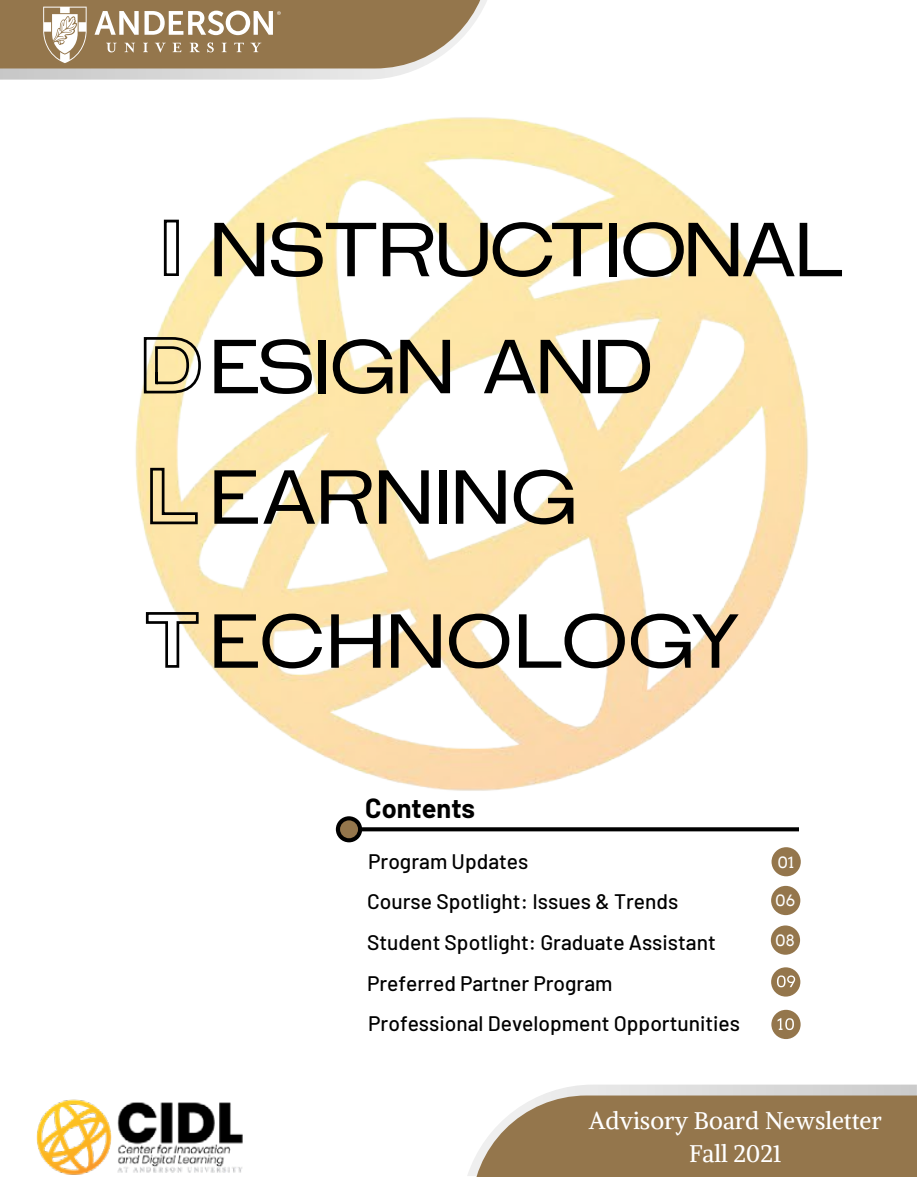
<style>
.page{position:relative;width:918px;height:1188px;background:#fff}
.page>*{position:absolute;margin:0;border:0;box-sizing:border-box;transform-origin:0 0}
.t1{font:700 27px "Barlow";color:#000}
.t2{font:24px/32.7px "Alike";color:#fff;text-align:center}
.t3{font:500 21px/40.7px "Barlow";color:#000}
.t4{font:15.6px "Arvo";color:#fff}
</style>
<div class="page">
<img style="left:135px;top:117px;width:782px;height:968px">
<svg style="left:467px;top:1085px;width:450px;height:91px;background:#a58d6c"></svg>
<div style="left:771px;top:925px;width:29px;height:30px;background:#94764c;border-radius:50%"></div>
<div style="left:771px;top:886px;width:29px;height:29px;background:#94764c;border-radius:50%"></div>
<div style="left:771px;top:967px;width:29px;height:30px;background:#94764c;border-radius:50%"></div>
<svg style="left:336px;top:816px;width:465px;height:60px"></svg>
<svg style="left:144px;top:337px;width:57px;height:56px;background:#bbaf8b"></svg>
<svg style="left:150px;top:468px;width:47px;height:56px"></svg>
<svg style="left:146px;top:612px;width:53px;height:56px"></svg>
<div style="left:164px;top:220px;width:14px;height:56px;border:3px solid #000"></div>
<div style="left:771px;top:1010px;width:30px;height:29px;background:#94764c;border-radius:50%"></div>
<svg style="left:214px;top:223px;width:50px;height:53px;background:#8c8363"></svg>
<svg style="left:271px;top:222px;width:105px;height:55px"></svg>
<svg style="left:383px;top:223px;width:50px;height:53px"></svg>
<svg style="left:439px;top:222px;width:163px;height:55px"></svg>
<div style="left:609px;top:223px;width:8px;height:53px;background:#000"></div>
<svg style="left:623px;top:222px;width:219px;height:55px"></svg>
<svg style="left:214px;top:339px;width:98px;height:55px"></svg>
<div style="left:318px;top:340px;width:8px;height:53px;background:#000"></div>
<svg style="left:333px;top:339px;width:59px;height:55px"></svg>
<svg style="left:400px;top:340px;width:50px;height:53px;background:#8c8164"></svg>
<svg style="left:484px;top:340px;width:106px;height:53px"></svg>
<svg style="left:598px;top:340px;width:52px;height:53px"></svg>
<svg style="left:214px;top:470px;width:101px;height:54px"></svg>
<svg style="left:321px;top:470px;width:51px;height:54px"></svg>
<svg style="left:379px;top:470px;width:50px;height:54px"></svg>
<div style="left:439px;top:470px;width:8px;height:54px;background:#000"></div>
<svg style="left:456px;top:470px;width:50px;height:54px"></svg>
<svg style="left:514px;top:470px;width:59px;height:54px"></svg>
<svg style="left:214px;top:614px;width:108px;height:54px"></svg>
<svg style="left:331px;top:614px;width:50px;height:54px"></svg>
<svg style="left:391px;top:614px;width:50px;height:54px;background:#8d7e64"></svg>
<svg style="left:449px;top:614px;width:60px;height:54px"></svg>
<svg style="left:631px;top:614px;width:108px;height:54px"></svg>
<svg style="left:778px;top:1018px;width:16px;height:12px"></svg>
<svg style="left:777px;top:975px;width:18px;height:12px"></svg>
<svg style="left:519px;top:614px;width:106px;height:54px"></svg>
<img style="left:36px;top:1099px;width:207px;height:76px">
<svg style="left:0;top:0;width:487px;height:80px;background:#ae997c"></svg>
<p class="t1" style="left:365px;top:788px;width:111px">Contents</p>
<p class="t3" style="left:367px;top:839px;width:375px">Program Updates<br>Course Spotlight: Issues &amp; Trends<br>Student Spotlight: Graduate Assistant<br>Preferred Partner Program<br>Professional Development Opportunities</p>
<p class="t4" style="left:778px;top:853px;width:18px">01</p>
<p class="t4" style="left:776px;top:891px;width:21px">06</p>
<p class="t4" style="left:775px;top:931px;width:21px">08</p>
<p class="t2" style="left:589px;top:1104px;width:294px">Advisory Board Newsletter<br>Fall 2021</p>
</div>
